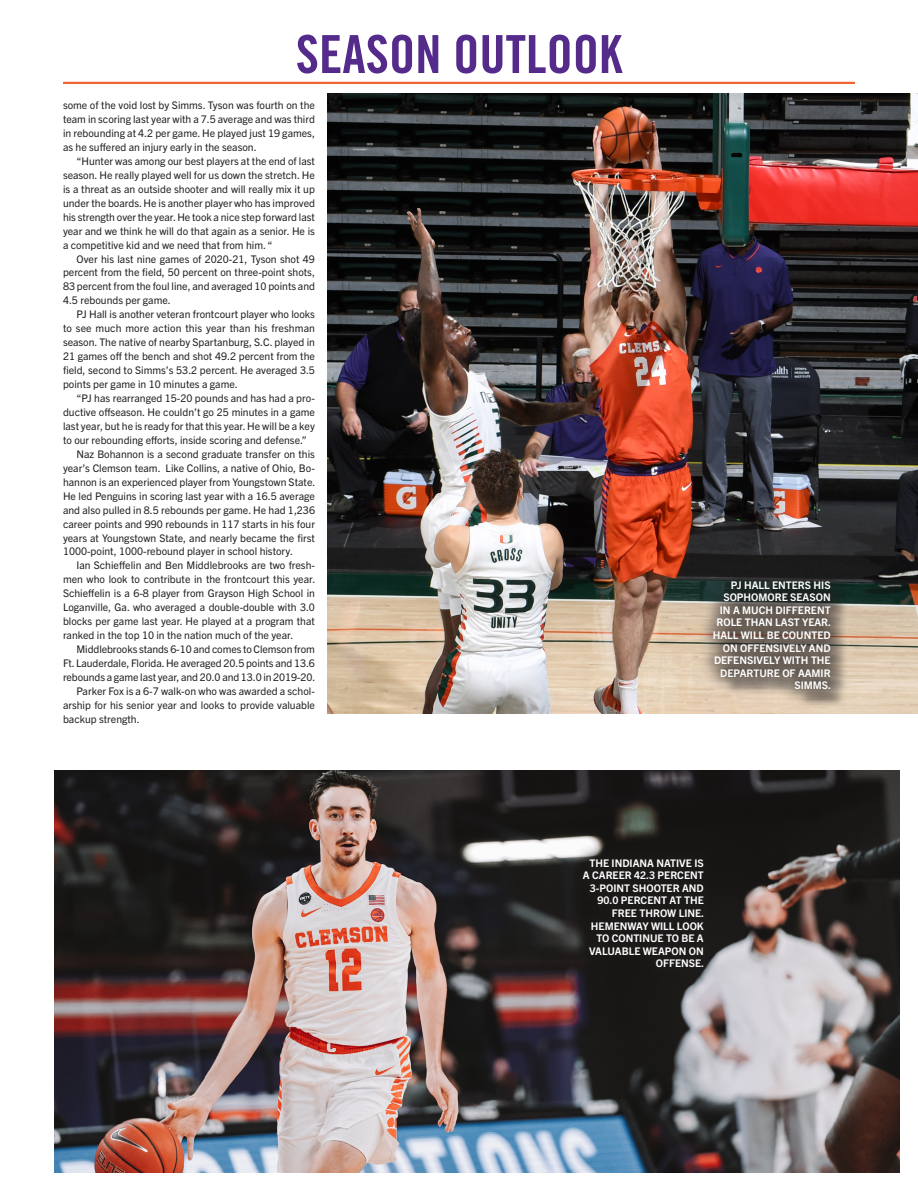
<style>
.page{position:relative;width:918px;height:1188px;background:#fff}
.page>*{position:absolute;margin:0;border:0;box-sizing:border-box;transform-origin:0 0}
.t1{font:52.5px "Trade Gothic LT Std Bd Cn 20";color:#542a8b}
.t2{font:10.5px/14px "Trade Gothic Next LT Pro";color:#231f20;text-align:justify}
.t3{font:700 10.5px/12.6px "Trade Gothic Next LT Pro";color:#fff;text-align:right}
</style>
<div class="page">
<hr style="left:63px;top:82px;width:792px;height:2px;background:#f26533">
<img style="left:328px;top:94px;width:590px;height:620px">
<div style="left:716px;top:584px;width:132px;height:124px;background:#e4ceb5"></div>
<div style="left:697px;top:564px;width:150px;height:142px;background:#231f20;opacity:.5"></div>
<img style="left:54px;top:771px;width:845px;height:402px">
<div style="left:567px;top:842px;width:153px;height:142px;background:#231f20;opacity:.5"></div>
<p class="t1" style="left:296px;top:22px;width:328px">SEASON OUTLOOK</p>
<p class="t2" style="left:63px;top:98px;width:253px">some of the void lost by Simms. Tyson was fourth on the team in scoring last year with a 7.5 average and was third in rebounding at 4.2 per game. He played just 19 games, as he suffered an injury early in the season.</p>
<p class="t2" style="left:63px;top:153px;width:254px;text-indent:14px">“Hunter was among our best players at the end of last season. He really played well for us down the stretch. He is a threat as an outside shooter and will really mix it up under the boards. He is another player who has improved his strength over the year. He took a nice step forward last year and we think he will do that again as a senior. He is a competitive kid and we need that from him. “</p>
<p class="t2" style="left:63px;top:251px;width:254px;text-indent:14px">Over his last nine games of 2020-21, Tyson shot 49 percent from the field, 50 percent on three-point shots, 83 percent from the foul line, and averaged 10 points and 4.5 rebounds per game.</p>
<p class="t2" style="left:63px;top:307px;width:254px;text-indent:14px">PJ Hall is another veteran frontcourt player who looks to see much more action this year than his freshman season. The native of nearby Spartanburg, S.C. played in 21 games off the bench and shot 49.2 percent from the field, second to Simms’s 53.2 percent. He averaged 3.5 points per game in 10 minutes a game.</p>
<p class="t2" style="left:63px;top:391px;width:254px;text-indent:14px">“PJ has rearranged 15-20 pounds and has had a pro&shy;ductive offseason. He couldn’t go 25 minutes in a game last year, but he is ready for that this year. He will be a key to our rebounding efforts, inside scoring and defense.”</p>
<p class="t2" style="left:63px;top:446px;width:254px;text-indent:14px">Naz Bohannon is a second graduate transfer on this year’s Clemson team. Like Collins, a native of Ohio, Bo&shy;hannon is an experienced player from Youngstown State.<br>He led Penguins in scoring last year with a 16.5 average and also pulled in 8.5 rebounds per game. He had 1,236 career points and 990 rebounds in 117 starts in his four years at Youngstown State, and nearly became the first 1000-point, 1000-rebound player in school history.</p>
<p class="t2" style="left:63px;top:558px;width:254px;text-indent:14px">Ian Schieffelin and Ben Middlebrooks are two fresh&shy;men who look to contribute in the frontcourt this year.<br>Schieffelin is a 6-8 player from Grayson High School in Loganville, Ga. who averaged a double-double with 3.0 blocks per game last year. He played at a program that ranked in the top 10 in the nation much of the year.</p>
<p class="t2" style="left:63px;top:642px;width:254px;text-indent:14px">Middlebrooks stands 6-10 and comes to Clemson from Ft. Lauderdale, Florida. He averaged 20.5 points and 13.6 rebounds a game last year, and 20.0 and 13.0 in 2019-20.</p>
<p class="t2" style="left:63px;top:683px;width:254px;text-indent:14px">Parker Fox is a 6-7 walk-on who was awarded a schol&shy;arship for his senior year and looks to provide valuable backup strength.</p>
<p class="t3" style="left:713px;top:578px;width:120px">PJ HALL ENTERS HIS<br>SOPHOMORE SEASON<br>IN A MUCH DIFFERENT<br>ROLE THAN LAST YEAR.<br>HALL WILL BE COUNTED<br>ON OFFENSIVELY AND<br>DEFENSIVELY WITH THE<br>DEPARTURE OF AAMIR<br>SIMMS.</p>
<p class="t3" style="left:583px;top:856px;width:123px">THE INDIANA NATIVE IS<br>A CAREER 42.3 PERCENT<br>3-POINT SHOOTER AND<br>90.0 PERCENT AT THE<br>FREE THROW LINE.<br>HEMENWAY WILL LOOK<br>TO CONTINUE TO BE A<br>VALUABLE WEAPON ON<br>OFFENSE.</p>
</div>
